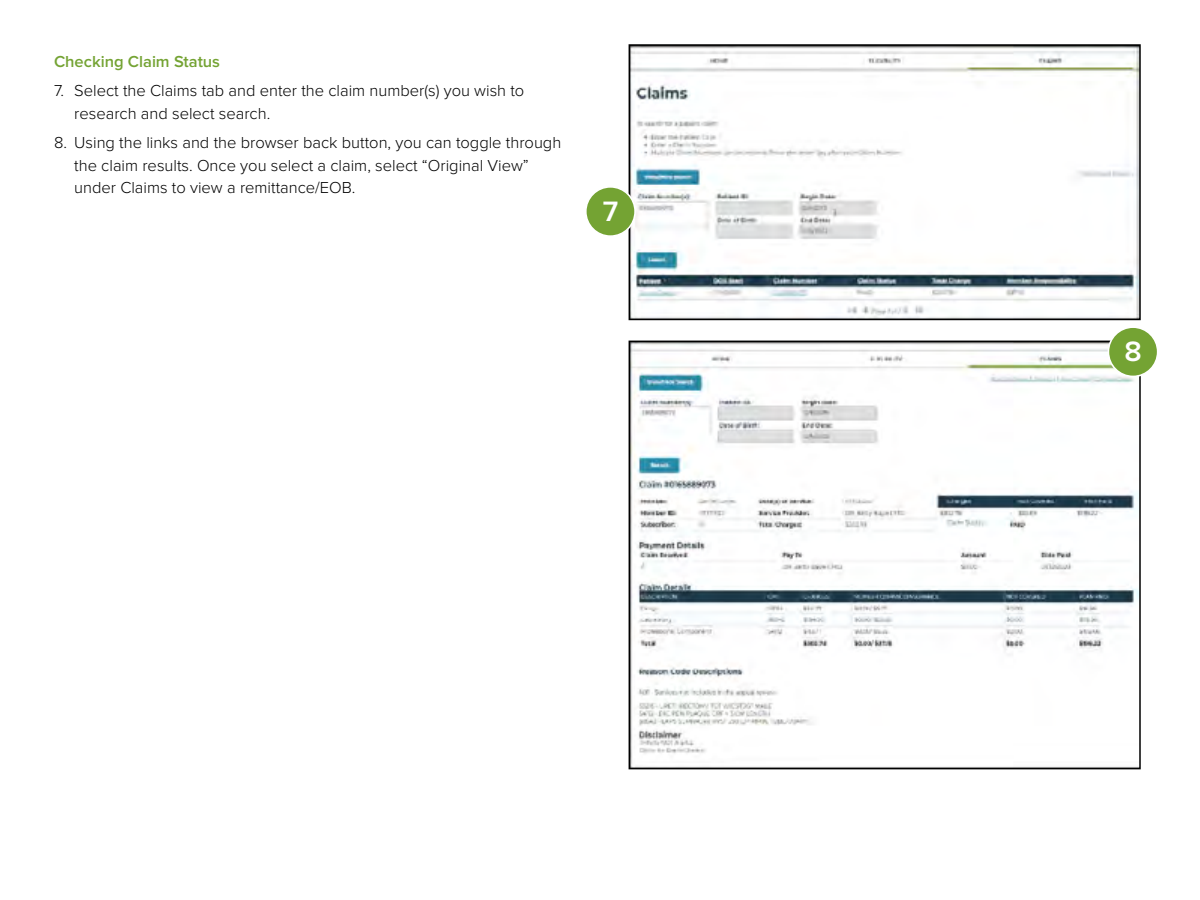
<style>
.page{position:relative;width:1200px;height:900px;background:#fff}
.page>*{position:absolute;margin:0;border:0;box-sizing:border-box;transform-origin:0 0}
.t1{font:600 29.1px "Proxima Nova";color:#fff}
.t2{font:300 16.5px/22.5px "Proxima Nova";color:#000}
.t3{font:600 16.5px "Proxima Nova";color:#74a333}
</style>
<div class="page">
<img style="left:632px;top:47px;width:506px;height:270px">
<div style="left:629px;top:44px;width:512px;height:276px;border:2px solid #000"></div>
<img style="left:632px;top:344px;width:506px;height:410px">
<div style="left:629px;top:341px;width:512px;height:428px;border:2px solid #000"></div>
<div style="left:586px;top:187px;width:49px;height:49px;background:#74a333;border-radius:50%"></div>
<div style="left:585px;top:186px;width:51px;height:51px;border:2px solid #fff;border-radius:50%"></div>
<div style="left:1108px;top:327px;width:50px;height:49px;background:#74a333;border-radius:50%"></div>
<div style="left:1108px;top:326px;width:50px;height:51px;border:2px solid #fff;border-radius:50%"></div>
<p class="t3" style="left:54px;top:54px;width:168px">Checking Claim Status</p>
<p class="t2" style="left:74px;top:80px;width:452px;text-indent:-20px">7. Select the Claims tab and enter the claim number(s) you wish to research and select search.</p>
<p class="t2" style="left:74px;top:132px;width:489px;text-indent:-20px">8. Using the links and the browser back button, you can toggle through the claim results. Once you select a claim, select “Original View” under Claims to view a remittance/EOB.</p>
<h1 class="t1" style="left:603px;top:198px;width:17px">7</h1>
<h1 class="t1" style="left:1124px;top:338px;width:19px">8</h1>
</div>
